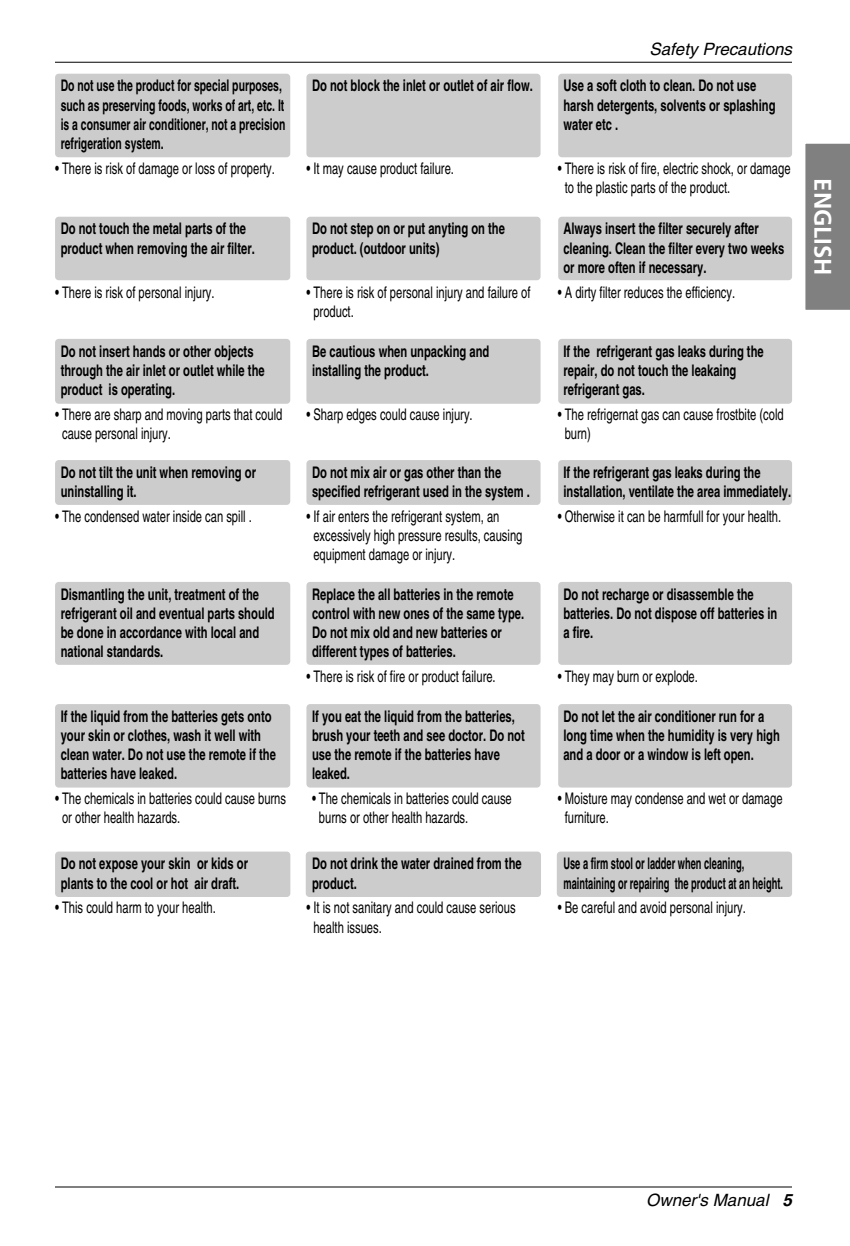
<style>
.page{position:relative;width:850px;height:1246px;background:#fff}
.page>*{position:absolute;margin:0;border:0;box-sizing:border-box;transform-origin:0 0}
.t1{font:700 24px "Frutiger";color:#fff}
.t2{font:italic 17px "Helvetica";color:#000}
.t3{font:700 16px/19.2px "Helvetica";color:#000;scale:.7 1}
.t4{font:16px/19.2px "Helvetica";color:#000;scale:.7 1}
.t5{font:700 16px/19.2px "Helvetica";color:#000;scale:.65 1}
.t6{font:700 16px/19.2px "Helvetica";color:#000;scale:.58 1}
.s1{font-weight:700}
</style>
<div class="page">
<hr style="left:55px;top:62px;width:737px;height:1px;background:#000">
<hr style="left:55px;top:1186px;width:737px;height:2px;background:#000">
<div style="left:805px;top:143px;width:45px;height:167px;background:#808080"></div>
<div style="left:558px;top:74px;width:234px;height:83px;background:#ccc;border-radius:4px"></div>
<div style="left:55px;top:74px;width:235px;height:83px;background:#ccc;border-radius:4px"></div>
<div style="left:306px;top:74px;width:235px;height:83px;background:#ccc;border-radius:4px"></div>
<div style="left:558px;top:217px;width:234px;height:63px;background:#ccc;border-radius:4px"></div>
<div style="left:55px;top:217px;width:235px;height:63px;background:#ccc;border-radius:4px"></div>
<div style="left:306px;top:217px;width:235px;height:63px;background:#ccc;border-radius:4px"></div>
<div style="left:558px;top:339px;width:234px;height:65px;background:#ccc;border-radius:4px"></div>
<div style="left:55px;top:339px;width:235px;height:65px;background:#ccc;border-radius:4px"></div>
<div style="left:306px;top:339px;width:235px;height:65px;background:#ccc;border-radius:4px"></div>
<div style="left:558px;top:460px;width:234px;height:45px;background:#ccc;border-radius:4px"></div>
<div style="left:55px;top:460px;width:235px;height:45px;background:#ccc;border-radius:4px"></div>
<div style="left:306px;top:460px;width:235px;height:45px;background:#ccc;border-radius:4px"></div>
<div style="left:558px;top:582px;width:234px;height:83px;background:#ccc;border-radius:4px"></div>
<div style="left:55px;top:582px;width:235px;height:83px;background:#ccc;border-radius:4px"></div>
<div style="left:306px;top:582px;width:235px;height:83px;background:#ccc;border-radius:4px"></div>
<div style="left:558px;top:704px;width:234px;height:84px;background:#ccc;border-radius:4px"></div>
<div style="left:55px;top:704px;width:235px;height:84px;background:#ccc;border-radius:4px"></div>
<div style="left:306px;top:704px;width:235px;height:84px;background:#ccc;border-radius:4px"></div>
<div style="left:557px;top:852px;width:235px;height:45px;background:#ccc;border-radius:4px"></div>
<div style="left:55px;top:852px;width:235px;height:45px;background:#ccc;border-radius:4px"></div>
<div style="left:306px;top:852px;width:235px;height:45px;background:#ccc;border-radius:4px"></div>
<p class="t5" style="left:61px;top:78px;width:347px">Do not use the product for special purposes, such as preserving foods, works of art, etc. It is a consumer air conditioner, not a precision refrigeration system.</p>
<p class="t4" style="left:55px;top:160px;width:316px">• There is risk of damage or loss of property.</p>
<p class="t3" style="left:61px;top:221px;width:279px">Do not touch the metal parts of the product when removing the air filter.</p>
<p class="t4" style="left:55px;top:284px;width:229px">• There is risk of personal injury.</p>
<p class="t3" style="left:61px;top:343px;width:293px">Do not insert hands or other objects through the air inlet or outlet while the product is operating.</p>
<p class="t4" style="left:62px;top:406px;width:316px;text-indent:-7px">• There are sharp and moving parts that could cause personal injury.</p>
<p class="t3" style="left:61px;top:464px;width:281px">Do not tilt the unit when removing or uninstalling it.</p>
<p class="t4" style="left:55px;top:508px;width:283px">• The condensed water inside can spill .</p>
<p class="t3" style="left:312px;top:78px;width:317px">Do not block the inlet or outlet of air flow.</p>
<p class="t4" style="left:306px;top:160px;width:212px">• It may cause product failure.</p>
<p class="t3" style="left:312px;top:221px;width:277px">Do not step on or put anyting on the product. (outdoor units)</p>
<p class="t4" style="left:313px;top:284px;width:312px;text-indent:-7px">• There is risk of personal injury and failure of product.</p>
<p class="t3" style="left:312px;top:343px;width:255px">Be cautious when unpacking and installing the product.</p>
<p class="t4" style="left:306px;top:406px;width:239px">• Sharp edges could cause injury.</p>
<p class="t3" style="left:312px;top:464px;width:313px">Do not mix air or gas other than the specified refrigerant used in the system .</p>
<p class="t4" style="left:313px;top:508px;width:300px;text-indent:-7px">• If air enters the refrigerant system, an excessively high pressure results, causing equipment damage or injury.</p>
<p class="t3" style="left:61px;top:586px;width:307px">Dismantling the unit, treatment of the refrigerant oil and eventual parts should be done in accordance with local and national standards.</p>
<p class="t3" style="left:312px;top:586px;width:305px">Replace the all batteries in the remote control with new ones of the same type.<br>Do not mix old and new batteries or different types of batteries.</p>
<p class="t4" style="left:306px;top:668px;width:272px">• There is risk of fire or product failure.</p>
<p class="t3" style="left:61px;top:708px;width:309px">If the liquid from the batteries gets onto your skin or clothes, wash it well with clean water. Do not use the remote if the batteries have leaked.</p>
<p class="t4" style="left:62px;top:791px;width:322px;text-indent:-7px">• The chemicals in batteries could cause burns or other health hazards.</p>
<p class="t3" style="left:61px;top:856px;width:269px">Do not expose your skin or kids or plants to the cool or hot air draft.</p>
<p class="t4" style="left:55px;top:900px;width:231px">• This could harm to your health.</p>
<p class="t3" style="left:312px;top:708px;width:305px">If you eat the liquid from the batteries, brush your teeth and see doctor. Do not use the remote if the batteries have leaked.</p>
<p class="t4" style="left:319px;top:791px;width:277px;text-indent:-7px">• The chemicals in batteries could cause burns or other health hazards.</p>
<p class="t3" style="left:312px;top:856px;width:301px">Do not drink the water drained from the product.</p>
<p class="t4" style="left:313px;top:900px;width:290px;text-indent:-7px">• It is not sanitary and could cause serious health issues.</p>
<p class="t2" style="left:649px;top:43px;width:144px">Safety Precautions</p>
<p class="t3" style="left:563px;top:78px;width:305px">Use a soft cloth to clean. Do not use harsh detergents, solvents or splashing water etc .</p>
<p class="t4" style="left:565px;top:160px;width:324px;text-indent:-7px">• There is risk of fire, electric shock, or damage to the plastic parts of the product.</p>
<p class="t3" style="left:563px;top:221px;width:317px">Always insert the filter securely after cleaning. Clean the filter every two weeks or more often if necessary.</p>
<p class="t4" style="left:558px;top:284px;width:255px">• A dirty filter reduces the efficiency.</p>
<p class="t3" style="left:563px;top:343px;width:288px">If the refrigerant gas leaks during the repair, do not touch the leakaing refrigerant gas.</p>
<p class="t4" style="left:565px;top:406px;width:314px;text-indent:-7px">• The refrigernat gas can cause frostbite (cold burn)</p>
<p class="t3" style="left:563px;top:464px;width:327px">If the refrigerant gas leaks during the installation, ventilate the area immediately.</p>
<p class="t4" style="left:558px;top:508px;width:321px">• Otherwise it can be harmfull for your health.</p>
<h1 class="t1" style="left:833px;top:178px;width:99px;rotate:90deg">ENGLISH</h1>
<p class="t3" style="left:563px;top:586px;width:307px">Do not recharge or disassemble the batteries. Do not dispose off batteries in a fire.</p>
<p class="t4" style="left:558px;top:668px;width:202px">• They may burn or explode.</p>
<p class="t3" style="left:563px;top:708px;width:311px">Do not let the air conditioner run for a long time when the humidity is very high and a door or a window is left open.</p>
<p class="t4" style="left:565px;top:791px;width:313px;text-indent:-7px">• Moisture may condense and wet or damage furniture.</p>
<p class="t6" style="left:563px;top:856px;width:380px">Use a firm stool or ladder when cleaning, maintaining or repairing the product at an height.</p>
<p class="t4" style="left:558px;top:900px;width:270px">• Be careful and avoid personal injury.</p>
<p class="t2" style="left:646px;top:1194px;width:147px">Owner's Manual <span class="s1">5</span></p>
</div>
